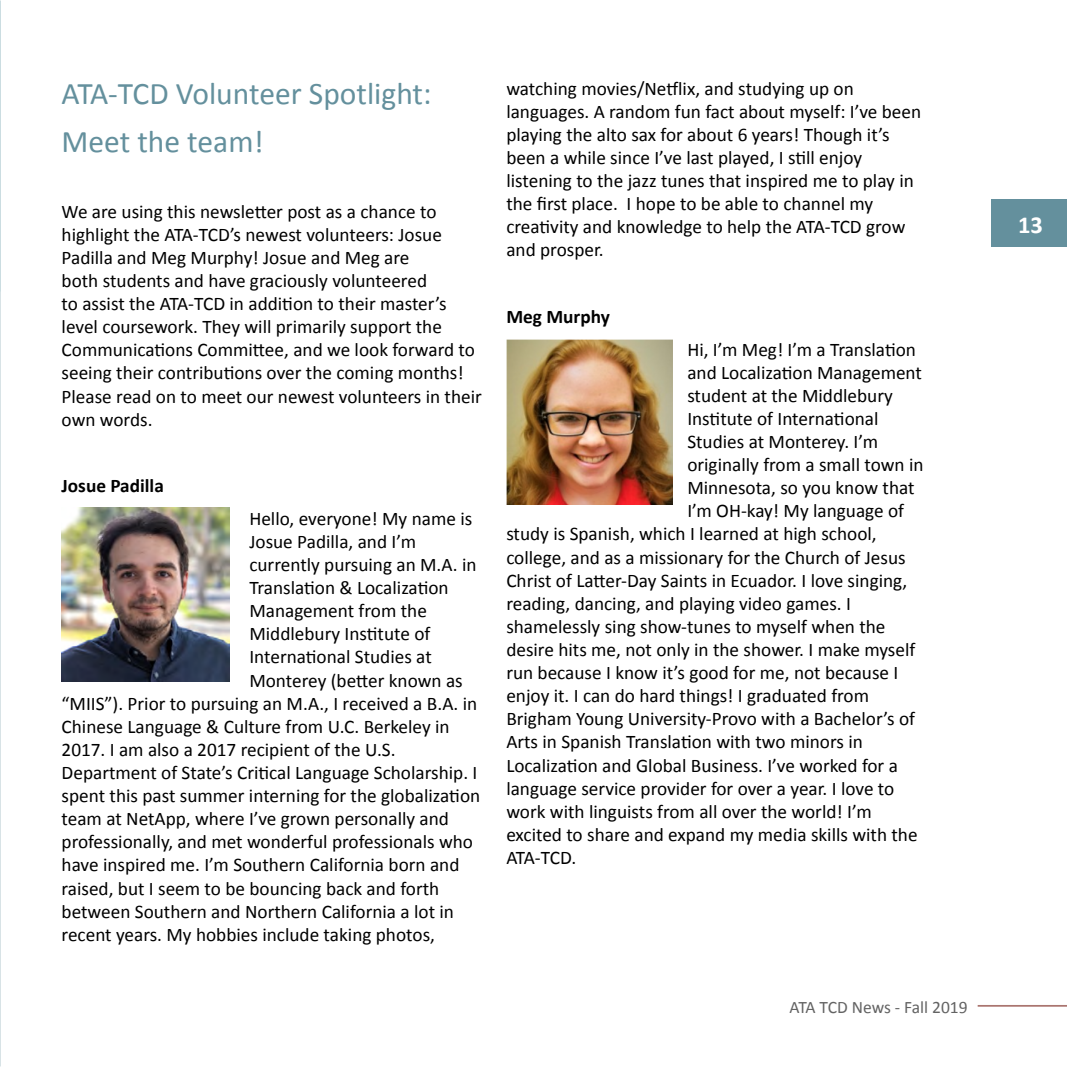
<style>
.page{position:relative;width:1067px;height:1067px;background:#fff}
.page>*{position:absolute;margin:0;border:0;box-sizing:border-box;transform-origin:0 0}
.t1{font:31.5px/47.8px "Calibri";color:#64909d}
.t2{font:700 24.5px "Calibri";color:#fff}
.t3{font:19.25px/23.1px "Calibri";color:#000}
.t4{font:700 19.25px "Calibri";color:#000}
.t5{font:17.5px "Calibri";color:#636363}
</style>
<div class="page">
<img style="left:62px;top:507px;width:167px;height:174px">
<img style="left:506px;top:340px;width:166px;height:164px">
<div style="left:991px;top:199px;width:76px;height:48px;background:#64909d"></div>
<hr style="left:977px;top:1005px;width:90px;height:1px;background:#aa7570">
<h1 class="t1" style="left:62px;top:68px;width:371px">ATA-TCD Volunteer Spotlight:<br>Meet the team!</h1>
<p class="t3" style="left:62px;top:199px;width:422px">We are using this newsletter post as a chance to highlight the ATA-TCD’s newest volunteers: Josue Padilla and Meg Murphy! Josue and Meg are<br>both students and have graciously volunteered<br>to assist the ATA-TCD in addition to their master’s level coursework. They will primarily support the Communications Committee, and we look forward to seeing their contributions over the coming months!<br>Please read on to meet our newest volunteers in their own words.</p>
<p class="t4" style="left:62px;top:473px;width:104px">Josue Padilla</p>
<p class="t3" style="left:249px;top:506px;width:224px">Hello, everyone! My name is</p>
<p class="t3" style="left:249px;top:529px;width:168px">Josue Padilla, and I’m</p>
<p class="t3" style="left:249px;top:552px;width:229px">currently pursuing an M.A. in</p>
<p class="t3" style="left:249px;top:575px;width:201px">Translation &amp; Localization</p>
<p class="t3" style="left:249px;top:598px;width:179px">Management from the</p>
<p class="t3" style="left:249px;top:621px;width:182px">Middlebury Institute of</p>
<p class="t3" style="left:249px;top:644px;width:184px">International Studies at</p>
<p class="t3" style="left:249px;top:667px;width:215px">Monterey (better known as</p>
<p class="t3" style="left:62px;top:691px;width:417px">“MIIS”). Prior to pursuing an M.A., I received a B.A. in</p>
<p class="t3" style="left:62px;top:714px;width:389px">Chinese Language &amp; Culture from U.C. Berkeley in</p>
<p class="t3" style="left:62px;top:737px;width:335px">2017. I am also a 2017 recipient of the U.S.</p>
<p class="t3" style="left:62px;top:760px;width:417px">Department of State’s Critical Language Scholarship. I</p>
<p class="t3" style="left:62px;top:783px;width:420px">spent this past summer interning for the globalization</p>
<p class="t3" style="left:62px;top:806px;width:389px">team at NetApp, where I’ve grown personally and</p>
<p class="t3" style="left:62px;top:829px;width:413px">professionally, and met wonderful professionals who</p>
<p class="t3" style="left:62px;top:852px;width:399px">have inspired me. I’m Southern California born and</p>
<p class="t3" style="left:62px;top:875px;width:379px">raised, but I seem to be bouncing back and forth</p>
<p class="t3" style="left:62px;top:898px;width:394px">between Southern and Northern California a lot in</p>
<p class="t3" style="left:62px;top:922px;width:375px">recent years. My hobbies include taking photos,</p>
<p class="t3" style="left:506px;top:76px;width:416px">watching movies/Netflix, and studying up on languages. A random fun fact about myself: I’ve been playing the alto sax for about 6 years! Though it’s been a while since I’ve last played, I still enjoy listening to the jazz tunes that inspired me to play in the first place. I hope to be able to channel my creativity and knowledge to help the ATA-TCD grow and prosper.</p>
<p class="t4" style="left:506px;top:304px;width:105px">Meg Murphy</p>
<p class="t3" style="left:687px;top:337px;width:230px">Hi, I’m Meg! I’m a Translation</p>
<p class="t3" style="left:687px;top:360px;width:236px">and Localization Management</p>
<p class="t3" style="left:687px;top:383px;width:207px">student at the Middlebury</p>
<p class="t3" style="left:687px;top:406px;width:193px">Institute of International</p>
<p class="t3" style="left:687px;top:429px;width:192px">Studies at Monterey. I’m</p>
<p class="t3" style="left:687px;top:452px;width:238px">originally from a small town in</p>
<p class="t3" style="left:687px;top:475px;width:229px">Minnesota, so you know that</p>
<p class="t3" style="left:687px;top:498px;width:218px">I’m OH-kay! My language of</p>
<p class="t3" style="left:506px;top:521px;width:372px">study is Spanish, which I learned at high school,</p>
<p class="t3" style="left:506px;top:544px;width:401px">college, and as a missionary for the Church of Jesus</p>
<p class="t3" style="left:506px;top:568px;width:402px">Christ of Latter-Day Saints in Ecuador. I love singing,</p>
<p class="t3" style="left:506px;top:591px;width:346px">reading, dancing, and playing video games. I</p>
<p class="t3" style="left:506px;top:614px;width:381px">shamelessly sing show-tunes to myself when the</p>
<p class="t3" style="left:506px;top:637px;width:410px">desire hits me, not only in the shower. I make myself</p>
<p class="t3" style="left:506px;top:660px;width:393px">run because I know it’s good for me, not because I</p>
<p class="t3" style="left:506px;top:683px;width:364px">enjoy it. I can do hard things! I graduated from</p>
<p class="t3" style="left:506px;top:706px;width:410px">Brigham Young University-Provo with a Bachelor’s of</p>
<p class="t3" style="left:506px;top:729px;width:358px">Arts in Spanish Translation with two minors in</p>
<p class="t3" style="left:506px;top:752px;width:393px">Localization and Global Business. I’ve worked for a</p>
<p class="t3" style="left:506px;top:775px;width:389px">language service provider for over a year. I love to</p>
<p class="t3" style="left:506px;top:799px;width:367px">work with linguists from all over the world! I’m</p>
<p class="t3" style="left:506px;top:822px;width:413px">excited to share and expand my media skills with the</p>
<p class="t3" style="left:506px;top:845px;width:71px">ATA-TCD.</p>
<p class="t5" style="left:789px;top:996px;width:180px">ATA TCD News - Fall 2019</p>
<p class="t2" style="left:1018px;top:209px;width:26px">13</p>
</div>
